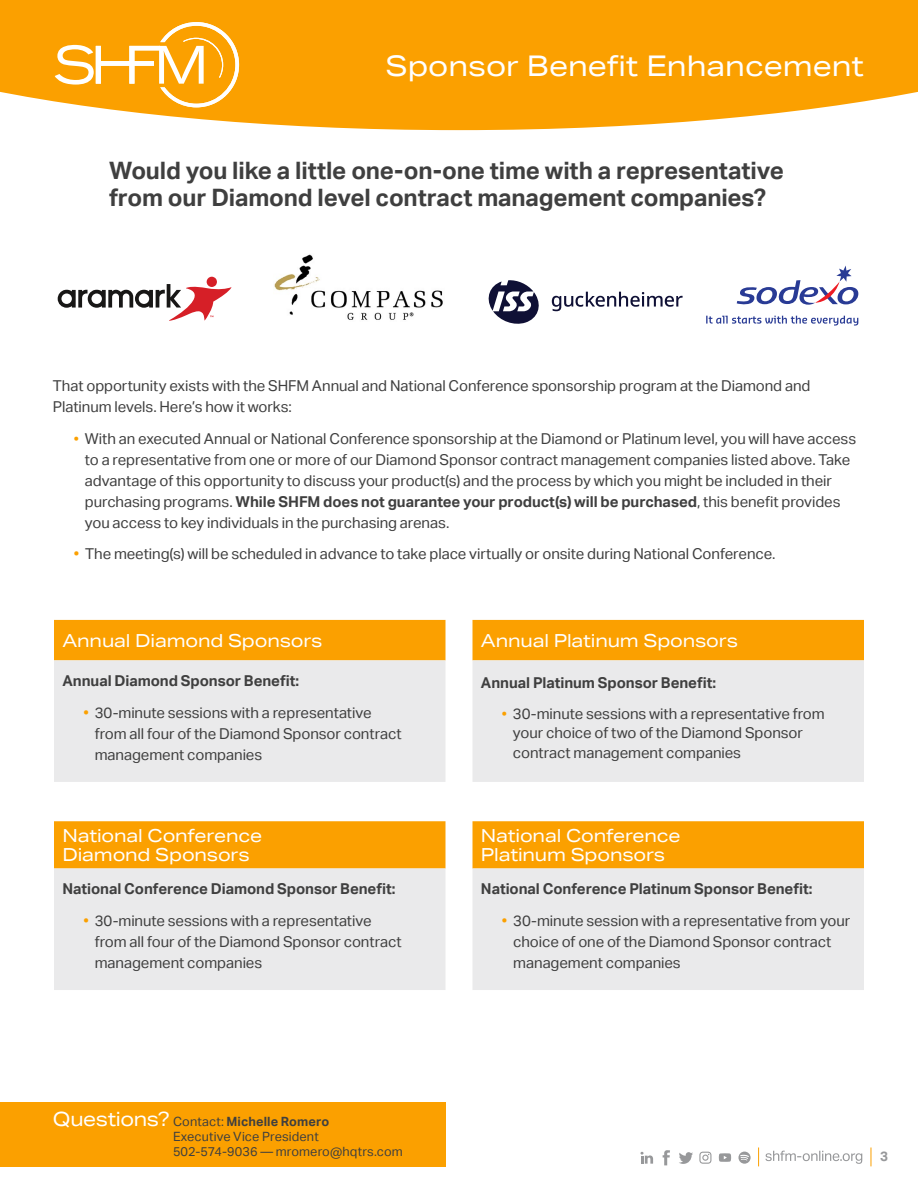
<style>
.page{position:relative;width:918px;height:1188px;background:#fff}
.page>*{position:absolute;margin:0;border:0;box-sizing:border-box;transform-origin:0 0}
.t1{font:28.5px "Aktiv Grotesk Ex";color:#fff}
.t2{font:700 24px/27px "Aktiv Grotesk";letter-spacing:-.01em;color:#3f3f3f}
.t3{font:18px/19.5px "Aktiv Grotesk Ex";letter-spacing:-.01em;color:#fff}
.t4{font:15px/21px "Aktiv Grotesk";letter-spacing:-.005em;color:#3f3f3f}
.t5{font:700 15px "Aktiv Grotesk";letter-spacing:-.005em;color:#3f3f3f}
.t6{font:700 13.5px "Aktiv Grotesk";color:#97989a}
.t7{font:12.75px/14.9px "Aktiv Grotesk";letter-spacing:.01em;color:#3f3f3f}
.s1{font-size:14.25px;color:#fba000}
.s2{font-weight:700}
.s3{color:#fba000}
.s4{font-family:"Aktiv Grotesk Ex";font-size:19.8px;color:#fff}
</style>
<div class="page">
<svg style="left:765px;top:1151px;width:97px;height:13px"></svg>
<svg style="left:699px;top:1152px;width:12px;height:12px"></svg>
<svg style="left:679px;top:1152px;width:14px;height:12px"></svg>
<svg style="left:663px;top:1150px;width:7px;height:15px"></svg>
<svg style="left:641px;top:1152px;width:12px;height:12px"></svg>
<svg style="left:719px;top:1153px;width:12px;height:9px"></svg>
<svg style="left:738px;top:1152px;width:13px;height:12px"></svg>
<div style="left:0;top:1102px;width:446px;height:65px;background:#fba000"></div>
<svg style="left:758px;top:1148px;width:1px;height:18px"></svg>
<svg style="left:871px;top:1148px;width:1px;height:18px"></svg>
<svg style="left:0;top:0;width:918px;height:130px;background:#fba91a"></svg>
<svg style="left:706px;top:266px;width:152px;height:60px"></svg>
<svg style="left:58px;top:277px;width:173px;height:44px"></svg>
<img style="left:274px;top:254px;width:169px;height:66px">
<svg style="left:488px;top:280px;width:51px;height:44px"></svg>
<svg style="left:552px;top:292px;width:131px;height:19px"></svg>
<div style="left:54px;top:620px;width:810px;height:40px;background:#fba000"></div>
<svg style="left:54px;top:660px;width:810px;height:330px;background:#efe2cd"></svg>
<svg style="left:55px;top:22px;width:184px;height:85px"></svg>
<h1 class="t1" style="left:386px;top:49px;width:480px">Sponsor Benefit Enhancement</h1>
<h2 class="t2" style="left:109px;top:157px;width:676px">Would you like a little one-on-one time with a representative from our Diamond level contract management companies?</h2>
<p class="t4" style="left:53px;top:375px;width:759px">That opportunity exists with the SHFM Annual and National Conference sponsorship program at the Diamond and<br>Platinum levels. Here’s how it works:</p>
<p class="t4" style="left:85px;top:428px;width:773px;text-indent:-11px"><span class="s1">•</span> With an executed Annual or National Conference sponsorship at the Diamond or Platinum level, you will have access to a representative from one or more of our Diamond Sponsor contract management companies listed above. Take advantage of this opportunity to discuss your product(s) and the process by which you might be included in their purchasing programs. <span class="s2">While SHFM does not guarantee your product(s) will be purchased</span>, this benefit provides you access to key individuals in the purchasing arenas.</p>
<p class="t4" style="left:74px;top:544px;width:703px"><span class="s3">•</span> The meeting(s) will be scheduled in advance to take place virtually or onsite during National Conference.</p>
<p class="t3" style="left:62px;top:630px;width:262px">Annual Diamond Sponsors</p>
<p class="t3" style="left:481px;top:630px;width:259px">Annual Platinum Sponsors</p>
<p class="t5" style="left:62px;top:672px;width:238px">Annual Diamond Sponsor Benefit:</p>
<p class="t4" style="left:95px;top:702px;width:308px;text-indent:-11px"><span class="s3">•</span> 30-minute sessions with a representative from all four of the Diamond Sponsor contract management companies</p>
<p class="t5" style="left:481px;top:675px;width:237px">Annual Platinum Sponsor Benefit:</p>
<p class="t4" style="left:513px;top:704px;width:313px;line-height:19.5px;text-indent:-11px"><span class="s1">•</span> 30-minute sessions with a representative from your choice of two of the Diamond Sponsor contract management companies</p>
<p class="t3" style="left:62px;top:825px;width:201px">National Conference<br>Diamond Sponsors</p>
<p class="t3" style="left:481px;top:825px;width:201px">National Conference<br>Platinum Sponsors</p>
<p class="t5" style="left:62px;top:880px;width:335px">National Conference Diamond Sponsor Benefit:</p>
<p class="t4" style="left:95px;top:910px;width:308px;text-indent:-11px"><span class="s3">•</span> 30-minute sessions with a representative from all four of the Diamond Sponsor contract management companies</p>
<p class="t5" style="left:481px;top:880px;width:333px">National Conference Platinum Sponsor Benefit:</p>
<p class="t4" style="left:513px;top:910px;width:339px;text-indent:-11px"><span class="s3">•</span> 30-minute session with a representative from your choice of one of the Diamond Sponsor contract management companies</p>
<p class="t7" style="left:173px;top:1114px;width:231px;text-indent:-120px"><span class="s4">Questions?</span> Contact: <span class="s2">Michelle Romero<br></span>Executive Vice President<br>502-574-9036 — mromero@hqtrs.com</p>
<p class="t6" style="left:880px;top:1148px;width:9px">3</p>
</div>
